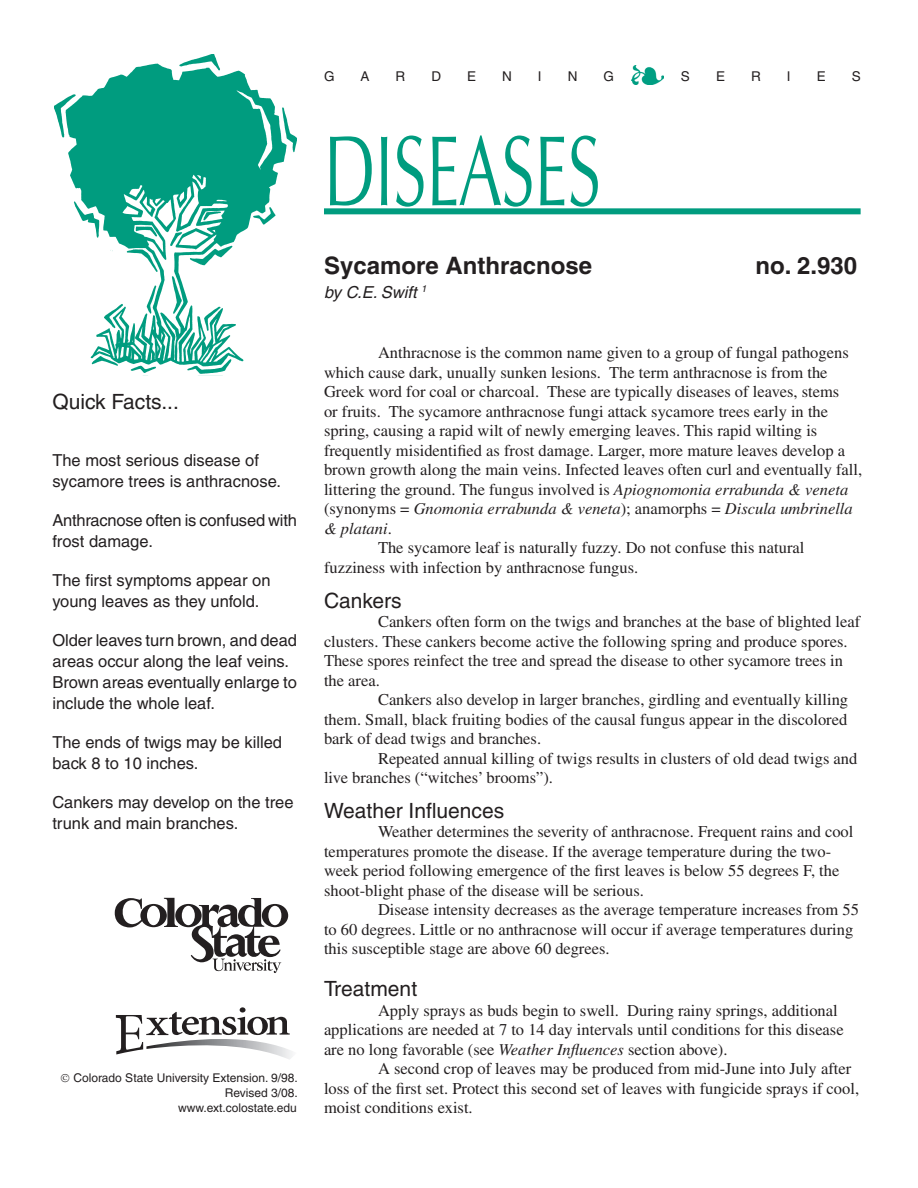
<style>
.page{position:relative;width:918px;height:1188px;background:#fff}
.page>*{position:absolute;margin:0;border:0;box-sizing:border-box;transform-origin:0 0}
.Category_title{font:100.5px "Zapf Humanist 601 BT";color:#009c7f;scale:.67 1}
.Fact_sheet_title__no{font:700 24px "Helvetica";color:#231f20}
.Subhead_1{font:21px "Helvetica";color:#231f20}
.Quick_facts_subhead{font:21px "Helvetica";color:#231f20}
.Body_text{font:16.5px/19.5px "Times";color:#231f20}
.Quick_facts_copy{font:16.5px/21px "Helvetica";color:#231f20}
.Byline{font:italic 16.5px "Helvetica";color:#231f20}
.Series_title{font:13.5px "Helvetica";color:#231f20}
.Copyright{font:12px "Helvetica";color:#231f20}
.s1{font-style:italic}
</style>
<div class="page">
<div style="left:324px;top:208px;width:537px;height:6px;background:#009c7f"></div>
<img style="left:54px;top:54px;width:243px;height:320px">
<img style="left:631px;top:66px;width:32px;height:19px">
<svg style="left:116px;top:1007px;width:176px;height:52px"></svg>
<svg style="left:115px;top:898px;width:173px;height:75px"></svg>
<p class="Quick_facts_subhead" style="left:52px;top:389px;width:128px">Quick Facts...</p>
<p class="Quick_facts_copy" style="left:52px;top:449px;width:230px">The most serious disease of sycamore trees is anthracnose.</p>
<p class="Quick_facts_copy" style="left:52px;top:509px;width:246px">Anthracnose often is confused with frost damage.</p>
<p class="Quick_facts_copy" style="left:52px;top:569px;width:220px">The first symptoms appear on young leaves as they unfold.</p>
<p class="Quick_facts_copy" style="left:52px;top:629px;width:246px">Older leaves turn brown, and dead areas occur along the leaf veins.<br>Brown areas eventually enlarge to include the whole leaf.</p>
<p class="Quick_facts_copy" style="left:52px;top:731px;width:231px">The ends of twigs may be killed back 8 to 10 inches.</p>
<p class="Quick_facts_copy" style="left:52px;top:791px;width:243px">Cankers may develop on the tree trunk and main branches.</p>
<p class="Copyright" style="left:73px;top:1071px;width:226px">Colorado State University Extension. 9/98.</p>
<p class="Copyright" style="left:225px;top:1086px;width:75px">Revised 3/08.</p>
<p class="Copyright" style="left:178px;top:1101px;width:120px">www.ext.colostate.edu</p>
<p class="Series_title" style="left:324px;top:68px;width:12px">G</p>
<p class="Series_title" style="left:361px;top:68px;width:11px">A</p>
<p class="Series_title" style="left:396px;top:68px;width:11px">R</p>
<p class="Series_title" style="left:431px;top:68px;width:11px">D</p>
<p class="Series_title" style="left:467px;top:68px;width:11px">E</p>
<p class="Series_title" style="left:502px;top:68px;width:11px">N</p>
<p class="Series_title" style="left:538px;top:68px;width:5px">I</p>
<p class="Series_title" style="left:568px;top:68px;width:11px">N</p>
<p class="Series_title" style="left:604px;top:68px;width:12px">G</p>
<p class="Series_title" style="left:681px;top:68px;width:11px">S</p>
<p class="Series_title" style="left:716px;top:68px;width:11px">E</p>
<p class="Series_title" style="left:751px;top:68px;width:11px">R</p>
<p class="Series_title" style="left:787px;top:68px;width:5px">I</p>
<p class="Series_title" style="left:817px;top:68px;width:11px">E</p>
<p class="Series_title" style="left:852px;top:68px;width:11px">S</p>
<p class="Category_title" style="left:324px;top:109px;width:414px">DISEASES</p>
<p class="Fact_sheet_title__no" style="left:324px;top:251px;width:270px">Sycamore Anthracnose</p>
<p class="Fact_sheet_title__no" style="left:755px;top:251px;width:103px">no. 2.930</p>
<p class="Byline" style="left:324px;top:282px;width:104px">by C.E. Swift <sup>1</sup></p>
<p class="Body_text" style="left:324px;top:343px;width:540px;text-indent:54px">Anthracnose is the common name given to a group of fungal pathogens which cause dark, unually sunken lesions. The term anthracnose is from the Greek word for coal or charcoal. These are typically diseases of leaves, stems<br>or fruits. The sycamore anthracnose fungi attack sycamore trees early in the spring, causing a rapid wilt of newly emerging leaves. This rapid wilting is frequently misidentified as frost damage. Larger, more mature leaves develop a brown growth along the main veins. Infected leaves often curl and eventually fall, littering the ground. The fungus involved is <span class="s1">Apiognomonia errabunda &amp; veneta </span>(synonyms = <span class="s1">Gnomonia errabunda &amp; veneta</span>); anamorphs = <span class="s1">Discula umbrinella &amp; platani</span>.</p>
<p class="Body_text" style="left:324px;top:538px;width:482px;text-indent:54px">The sycamore leaf is naturally fuzzy. Do not confuse this natural fuzziness with infection by anthracnose fungus.</p>
<p class="Subhead_1" style="left:324px;top:588px;width:79px">Cankers</p>
<p class="Body_text" style="left:324px;top:612px;width:538px;text-indent:54px">Cankers often form on the twigs and branches at the base of blighted leaf clusters. These cankers become active the following spring and produce spores.<br>These spores reinfect the tree and spread the disease to other sycamore trees in the area.</p>
<p class="Body_text" style="left:324px;top:690px;width:526px;text-align:justify;text-indent:54px">Cankers also develop in larger branches, girdling and eventually killing them. Small, black fruiting bodies of the causal fungus appear in the discolored bark of dead twigs and branches.</p>
<p class="Body_text" style="left:324px;top:748px;width:535px;text-indent:54px">Repeated annual killing of twigs results in clusters of old dead twigs and live branches (“witches’ brooms”).</p>
<p class="Subhead_1" style="left:324px;top:798px;width:182px">Weather Influences</p>
<p class="Body_text" style="left:324px;top:822px;width:531px;text-indent:54px">Weather determines the severity of anthracnose. Frequent rains and cool temperatures promote the disease. If the average temperature during the two&shy;week period following emergence of the first leaves is below 55 degrees F, the shoot-blight phase of the disease will be serious.</p>
<p class="Body_text" style="left:324px;top:900px;width:536px;text-indent:54px">Disease intensity decreases as the average temperature increases from 55 to 60 degrees. Little or no anthracnose will occur if average temperatures during this susceptible stage are above 60 degrees.</p>
<p class="Subhead_1" style="left:324px;top:977px;width:95px">Treatment</p>
<p class="Body_text" style="left:324px;top:1001px;width:521px;text-indent:54px">Apply sprays as buds begin to swell. During rainy springs, additional applications are needed at 7 to 14 day intervals until conditions for this disease are no long favorable (see <span class="s1">Weather Influences</span> section above).</p>
<p class="Body_text" style="left:324px;top:1059px;width:537px;text-indent:54px">A second crop of leaves may be produced from mid-June into July after loss of the first set. Protect this second set of leaves with fungicide sprays if cool, moist conditions exist.</p>
</div>
